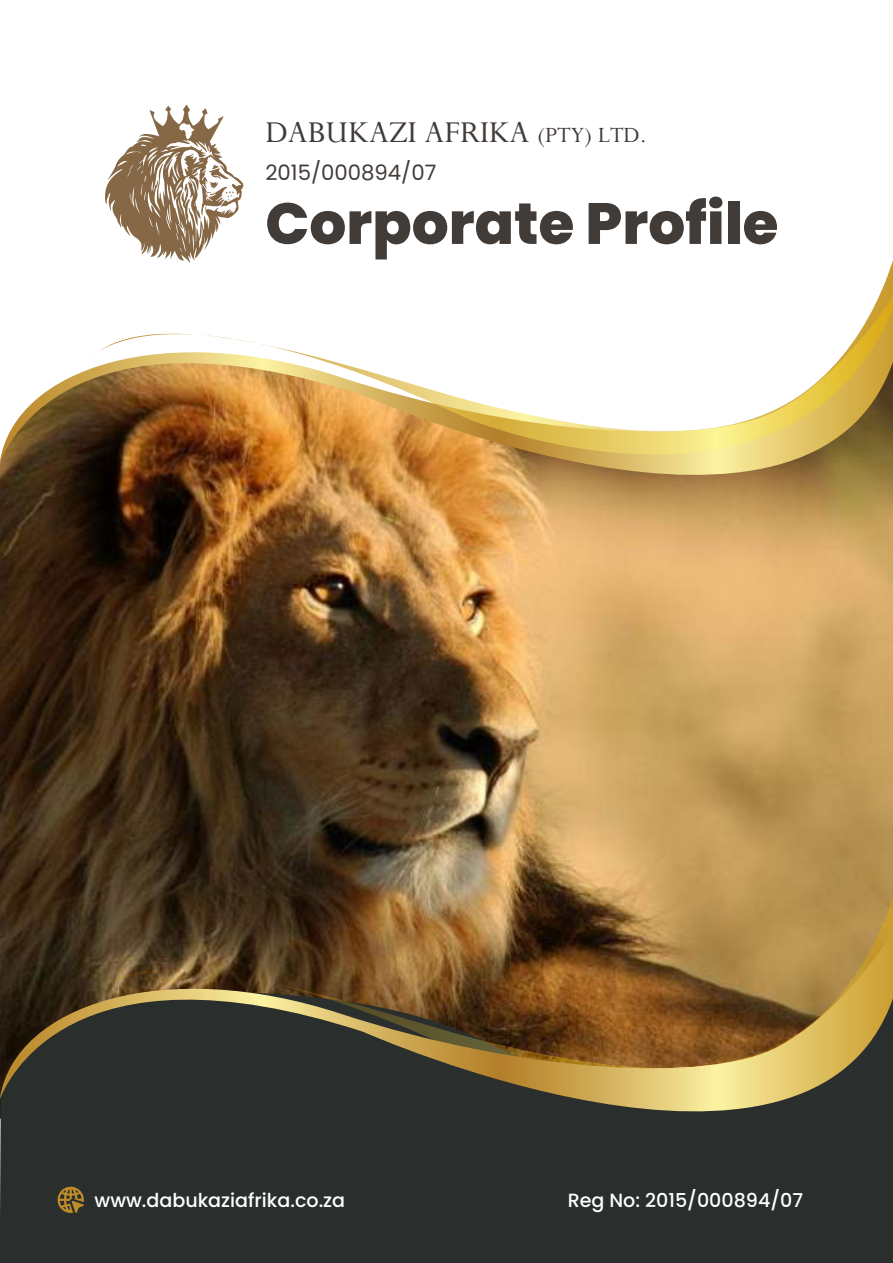
<style>
.page{position:relative;width:893px;height:1263px;background:#fff}
.page>*{position:absolute;margin:0;border:0;box-sizing:border-box;transform-origin:0 0}
.t1{font:800 58.05px "Poppins";color:#423c39}
.t2{font:33.9px "Perpetua";color:#423c39}
.t3{font:21.3px "Poppins";color:#423c39}
.t4{font:500 19.05px "Poppins";color:#fff}
.s1{font-size:24.3px}
</style>
<div class="page">
<img style="left:0;top:595px;width:893px;height:338px">
<svg style="left:105px;top:105px;width:139px;height:131px"></svg>
<img style="left:0;top:368px;width:893px;height:227px">
<svg style="left:92px;top:236px;width:801px;height:218px"></svg>
<div style="left:0;top:1231px;width:893px;height:32px;background:#2a2e2d"></div>
<svg style="left:92px;top:872px;width:801px;height:61px;background:#82643a"></svg>
<svg style="left:0;top:933px;width:893px;height:298px;background:#51462f"></svg>
<svg style="left:58px;top:1187px;width:26px;height:26px"></svg>
<h2 class="t2" style="left:265px;top:111px;width:383px">DABUKAZI AFRIKA <span class="s1">(PTY) LTD.</span></h2>
<p class="t3" style="left:265px;top:160px;width:172px">2015/000894/07</p>
<h1 class="t1" style="left:265px;top:190px;width:514px">Corporate Profile</h1>
<p class="t4" style="left:95px;top:1189px;width:252px">www.dabukaziafrika.co.za</p>
<p class="t4" style="left:568px;top:1189px;width:237px">Reg No: 2015/000894/07</p>
</div>
